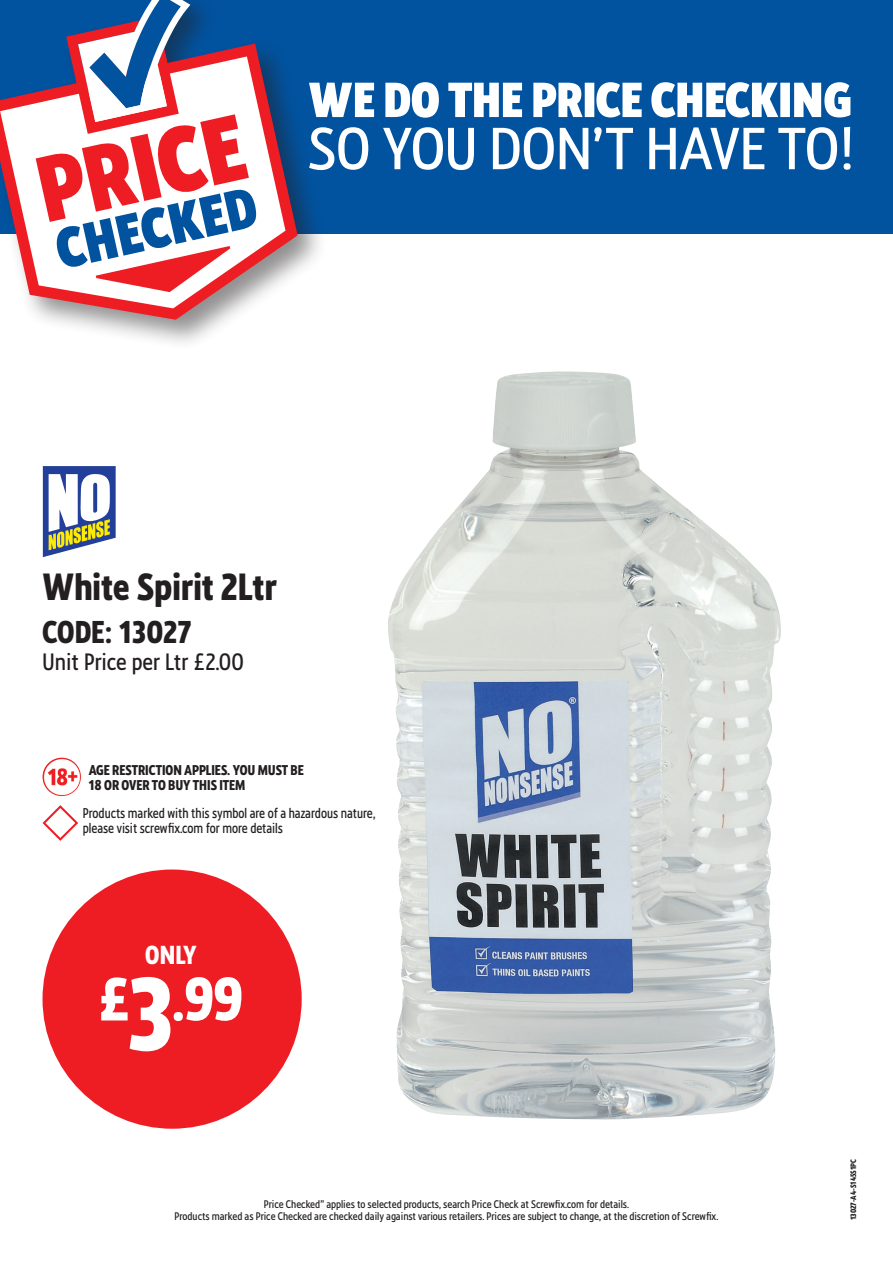
<style>
.page{position:relative;width:893px;height:1263px;background:#fff}
.page>*{position:absolute;margin:0;border:0;box-sizing:border-box;transform-origin:0 0}
.SFX_Selling_Price{font:700 57.75px "Screwfix";color:#fff}
.Item_heading-K{font:700 36px "Screwfix";color:#231f20}
.CODE_with_NO_rule{font:700 30px "Screwfix";color:#231f20}
.SFX_Price_Only--A{font:700 24.75px "Screwfix";color:#fff}
.unit_price{font:22.5px "Screwfix";color:#231f20}
.Hazard_age_restricti{font:13.5px/15px "Screwfix";color:#231f20;scale:.94 1}
.Strapline-Large{font:700 13.5px/14.2px "Screwfix";color:#231f20}
.Was_price_info_k-cen{font:10.5px/12px "Screwfix";letter-spacing:-.005em;color:#231f20;text-align:center}
.POS_codeonside-K{font:700 7.5px "Screwfix";color:#231f20}
.s1{font-size:99px}
</style>
<div class="page">
<div style="left:0;top:0;width:893px;height:234px;background:#0153a0"></div>
<div style="left:0;top:0;width:329px;height:351px;background:#231f20;opacity:.5"></div>
<svg style="left:0;top:44px;width:298px;height:276px"></svg>
<svg style="left:36px;top:0;width:222px;height:292px"></svg>
<svg style="left:309px;top:82px;width:541px;height:36px"></svg>
<svg style="left:309px;top:127px;width:542px;height:43px"></svg>
<svg style="left:43px;top:805px;width:35px;height:36px"></svg>
<img style="left:43px;top:758px;width:38px;height:38px;border-radius:19px">
<div style="left:43px;top:869px;width:259px;height:260px;background:#ee1d23;border-radius:50%"></div>
<svg style="left:43px;top:466px;width:73px;height:91px"></svg>
<img style="left:388px;top:371px;width:393px;height:749px">
<p class="Item_heading-K" style="left:43px;top:562px;width:236px">White Spirit 2Ltr</p>
<p class="CODE_with_NO_rule" style="left:43px;top:612px;width:150px">CODE: 13027</p>
<p class="unit_price" style="left:43px;top:647px;width:203px">Unit Price per Ltr £2.00</p>
<p class="Strapline-Large" style="left:89px;top:763px;width:217px">AGE RESTRICTION APPLIES. YOU MUST BE<br>18 OR OVER TO BUY THIS ITEM</p>
<p class="Hazard_age_restricti" style="left:83px;top:805px;width:313px">Products marked with this symbol are of a hazardous nature, please visit screwfix.com for more details</p>
<p class="SFX_Price_Only--A" style="left:145px;top:938px;width:53px">ONLY</p>
<p class="SFX_Selling_Price" style="left:99px;top:960px;width:145px">£<span class="s1">3</span>.99</p>
<p class="Was_price_info_k-cen" style="left:175px;top:1198px;width:545px">Price Checked” applies to selected products, search Price Check at Screwfix.com for details.<br>Products marked as Price Checked are checked daily against various retailers. Prices are subject to change, at the discretion of Screwfix.</p>
<p class="POS_codeonside-K" style="left:848px;top:1220px;width:63px;rotate:-90deg">13027-A4-S145S1PC</p>
</div>
